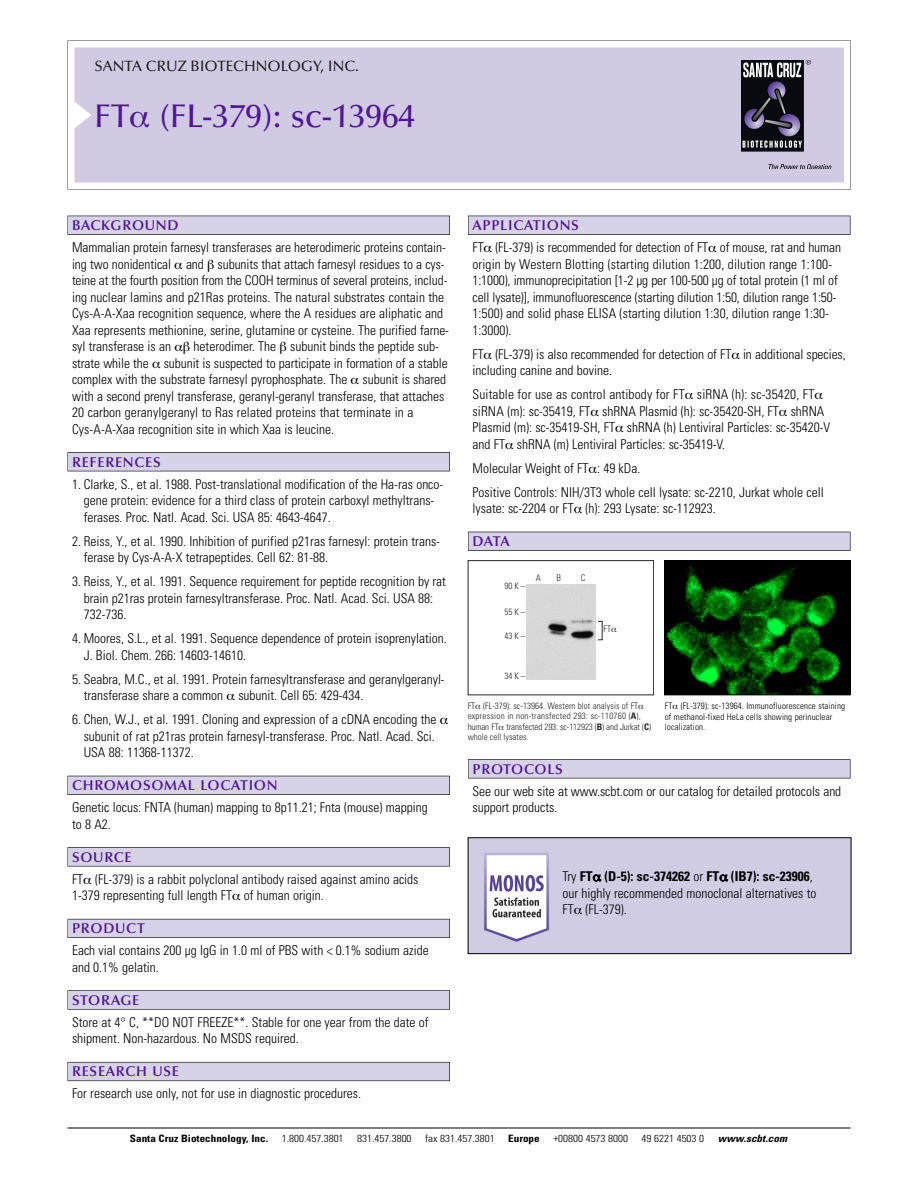
<style>
.page{position:relative;width:918px;height:1188px;background:#fff}
.page>*{position:absolute;margin:0;border:0;box-sizing:border-box;transform-origin:0 0}
.t1{font:500 33px "Optima";color:#511695}
.t2{font:500 15px "Optima";color:#231f20}
.t3{font:600 14.25px "Optima";letter-spacing:.05em;color:#511695}
.t4{font:300 condensed 13.5px/16.5px "Univers";color:#000}
.t5{font:300 condensed 10.2px "Univers";color:#000;scale:1.1 1}
.t6{font:700 condensed 10.2px "Univers";color:#000;scale:1.1 1}
.t7{font:italic 700 condensed 10.2px "Univers";letter-spacing:.005em;color:#000;scale:1.1 1}
.t8{font:9px/10.5px "Univers Condensed Light+UFMYNQ";letter-spacing:.005em;color:#272627}
.t9{font:300 condensed 9px/10.5px "Univers";letter-spacing:.015em;color:#000}
.s1{font-family:"Univers Condensed Bold+LAWOXN"}
.s2{font-weight:700}
</style>
<div class="page">
<svg style="left:68px;top:40px;width:783px;height:149px"></svg>
<div style="left:74px;top:47px;width:770px;height:135px;background:#d1cae3"></div>
<img style="left:741px;top:60px;width:90px;height:108px">
<div style="left:68px;top:216px;width:382px;height:19px;background:#525155"></div>
<div style="left:68px;top:216px;width:381px;height:18px;background:#d7d3e7"></div>
<div style="left:68px;top:452px;width:382px;height:19px;background:#525155"></div>
<div style="left:68px;top:453px;width:381px;height:18px;background:#d7d3e7"></div>
<div style="left:68px;top:776px;width:382px;height:19px;background:#525158"></div>
<div style="left:68px;top:776px;width:381px;height:18px;background:#d7d3e7"></div>
<div style="left:68px;top:847px;width:382px;height:19px;background:#575759"></div>
<div style="left:68px;top:848px;width:381px;height:18px;background:#d7d3e7"></div>
<div style="left:68px;top:919px;width:382px;height:19px;background:#5b5a62"></div>
<div style="left:68px;top:919px;width:381px;height:18px;background:#d7d3e7"></div>
<div style="left:68px;top:990px;width:382px;height:20px;background:#626263"></div>
<div style="left:68px;top:991px;width:381px;height:18px;background:#d7d3e7"></div>
<div style="left:68px;top:1062px;width:382px;height:19px;background:#66646d"></div>
<div style="left:68px;top:1063px;width:381px;height:18px;background:#d7d3e7"></div>
<div style="left:468px;top:216px;width:382px;height:19px;background:#525155"></div>
<div style="left:468px;top:216px;width:382px;height:18px;background:#d7d3e7"></div>
<div style="left:468px;top:532px;width:382px;height:19px;background:#515055"></div>
<div style="left:468px;top:532px;width:382px;height:18px;background:#d7d3e7"></div>
<div style="left:468px;top:759px;width:382px;height:19px;background:#545357"></div>
<div style="left:468px;top:760px;width:382px;height:18px;background:#d7d3e7"></div>
<hr style="left:68px;top:1128px;width:782px;height:1px;background:#000">
<img style="left:666px;top:562px;width:182px;height:131px">
<div style="left:664px;top:560px;width:186px;height:135px;border:1px solid #000"></div>
<div style="left:468px;top:560px;width:186px;height:135px;border:1px solid #272627"></div>
<img style="left:526px;top:584px;width:70px;height:95px">
<img style="left:470px;top:839px;width:379px;height:113px">
<div style="left:468px;top:837px;width:383px;height:117px;border:1px solid #000"></div>
<svg style="left:130px;top:112px;width:19px;height:16px"></svg>
<svg style="left:593px;top:875px;width:8px;height:6px"></svg>
<svg style="left:720px;top:875px;width:8px;height:6px"></svg>
<svg style="left:574px;top:908px;width:8px;height:6px"></svg>
<p class="t2" style="left:94px;top:61px;width:266px">SANTA CRUZ BIOTECHNOLOGY, INC.</p>
<h1 class="t1" style="left:94px;top:103px;width:322px">FT (FL-379): sc-13964</h1>
<p class="t3" style="left:72px;top:219px;width:108px">BACKGROUND</p>
<p class="t4" style="left:72px;top:240px;width:378px">Mammalian protein farnesyl transferases are heterodimeric proteins contain&shy;ing two nonidentical and subunits that attach farnesyl residues to a cys&shy;teine at the fourth position from the COOH terminus of several proteins, includ&shy;ing nuclear lamins and p21Ras proteins. The natural substrates contain the Cys-A-A-Xaa recognition sequence, where the A residues are aliphatic and Xaa represents methionine, serine, glutamine or cysteine. The purified farne&shy;syl transferase is an</p>
<p class="t4" style="left:72px;top:339px;width:377px;text-indent:122px">heterodimer. The subunit binds the peptide sub&shy;strate while the subunit is suspected to participate in formation of a stable complex with the substrate farnesyl pyrophosphate. The subunit is shared with a second prenyl transferase, geranyl-geranyl transferase, that attaches 20 carbon geranylgeranyl to Ras related proteins that terminate in a Cys-A-A-Xaa recognition site in which Xaa is leucine.</p>
<p class="t3" style="left:72px;top:456px;width:90px">REFERENCES</p>
<p class="t4" style="left:84px;top:477px;width:361px;text-indent:-12px">1. Clarke, S., et al. 1988. Post-translational modification of the Ha-ras onco&shy;gene protein: evidence for a third class of protein carboxyl methyltrans&shy;ferases. Proc. Natl. Acad. Sci. USA 85: 4643-4647.</p>
<p class="t4" style="left:84px;top:534px;width:358px;text-indent:-12px">2. Reiss, Y., et al. 1990. Inhibition of purified p21ras farnesyl: protein trans&shy;ferase by Cys-A-A-X tetrapeptides. Cell 62: 81-88.</p>
<p class="t4" style="left:84px;top:574px;width:364px;text-indent:-12px">3. Reiss, Y., et al. 1991. Sequence requirement for peptide recognition by rat brain p21ras protein farnesyltransferase. Proc. Natl. Acad. Sci. USA 88:<br>732-736.</p>
<p class="t4" style="left:84px;top:631px;width:365px;text-indent:-12px">4. Moores, S.L., et al. 1991. Sequence dependence of protein isoprenylation.<br>J. Biol. Chem. 266: 14603-14610.</p>
<p class="t4" style="left:84px;top:672px;width:362px;text-indent:-12px">5. Seabra, M.C., et al. 1991. Protein farnesyltransferase and geranylgeranyl&shy;transferase share a common subunit. Cell 65: 429-434.</p>
<p class="t4" style="left:84px;top:712px;width:354px;text-indent:-12px">6. Chen, W.J., et al. 1991. Cloning and expression of a cDNA encoding the subunit of rat p21ras protein farnesyl-transferase. Proc. Natl. Acad. Sci.<br>USA 88: 11368-11372.</p>
<p class="t3" style="left:72px;top:780px;width:207px">CHROMOSOMAL LOCATION</p>
<p class="t4" style="left:72px;top:800px;width:357px">Genetic locus: FNTA (human) mapping to 8p11.21; Fnta (mouse) mapping to 8 A2.</p>
<p class="t3" style="left:72px;top:851px;width:61px">SOURCE</p>
<p class="t4" style="left:72px;top:872px;width:348px">FT (FL-379) is a rabbit polyclonal antibody raised against amino acids<br>1-379 representing full length FT of human origin.</p>
<p class="t3" style="left:72px;top:923px;width:74px">PRODUCT</p>
<p class="t4" style="left:72px;top:943px;width:358px">Each vial contains 200 µg IgG in 1.0 ml of PBS with &lt; 0.1% sodium azide and 0.1% gelatin.</p>
<p class="t3" style="left:72px;top:994px;width:69px">STORAGE</p>
<p class="t4" style="left:72px;top:1015px;width:358px">Store at 4° C, **DO NOT FREEZE**. Stable for one year from the date of shipment. Non-hazardous. No MSDS required.</p>
<p class="t3" style="left:72px;top:1066px;width:109px">RESEARCH USE</p>
<p class="t4" style="left:72px;top:1087px;width:290px">For research use only, not for use in diagnostic procedures.</p>
<p class="t3" style="left:473px;top:219px;width:108px">APPLICATIONS</p>
<p class="t4" style="left:473px;top:240px;width:370px">FT (FL-379) is recommended for detection of FT of mouse, rat and human origin by Western Blotting (starting dilution 1:200, dilution range 1:100- 1:1000), immunoprecipitation [1-2 µg per 100-500 µg of total protein (1 ml of cell lysate)], immunofluorescence (starting dilution 1:50, dilution range 1:50- 1:500) and solid phase ELISA (starting dilution 1:30, dilution range 1:30- 1:3000).</p>
<p class="t4" style="left:473px;top:347px;width:375px">FT (FL-379) is also recommended for detection of FT in additional species, including canine and bovine.</p>
<p class="t4" style="left:473px;top:387px;width:359px">Suitable for use as control antibody for FT siRNA (h): sc-35420, FT siRNA (m): sc-35419, FT shRNA Plasmid (h): sc-35420-SH, FT shRNA Plasmid (m): sc-35419-SH, FT shRNA (h) Lentiviral Particles: sc-35420-V and FT shRNA (m) Lentiviral Particles: sc-35419-V.</p>
<p class="t4" style="left:473px;top:457px;width:353px;line-height:24px">Molecular Weight of FT : 49 kDa.<br>Positive Controls: NIH/3T3 whole cell lysate: sc-2210, Jurkat whole cell</p>
<p class="t4" style="left:473px;top:501px;width:245px">lysate: sc-2204 or FT (h): 293 Lysate: sc-112923.</p>
<p class="t3" style="left:473px;top:536px;width:39px">DATA</p>
<p class="t8" style="left:504px;top:582px;width:22px">90K–</p>
<p class="t8" style="left:504px;top:607px;width:22px">55K–</p>
<p class="t8" style="left:504px;top:631px;width:22px">43K–</p>
<p class="t8" style="left:504px;top:671px;width:22px">34K–</p>
<p class="t8" style="left:536px;top:573px;width:7px">A</p>
<p class="t8" style="left:556px;top:573px;width:6px">B</p>
<p class="t8" style="left:581px;top:573px;width:6px">C</p>
<p class="t8" style="left:603px;top:625px;width:9px">FT</p>
<p class="t8" style="left:468px;top:701px;width:185px">FT (FL-379): sc-13964. Western blot analysis of FT expression in non-transfected 293: sc-110760 (<span class="s1">A</span>), human FT transfected 293: sc-112923 (<span class="s1">B</span>) and Jurkat (<span class="s1">C</span>) whole cell lysates.</p>
<p class="t9" style="left:665px;top:702px;width:182px">FT (FL-379): sc-13964. Immunofluorescence staining of methanol-fixed HeLa cells showing perinuclear localization.</p>
<p class="t3" style="left:473px;top:763px;width:92px">PROTOCOLS</p>
<p class="t4" style="left:473px;top:784px;width:370px">See our web site at www.scbt.com or our catalog for detailed protocols and support products.</p>
<p class="t4" style="left:563px;top:869px;width:256px">Try <span class="s2">FT (D-5): sc-374262</span> or <span class="s2">FT (IB7): sc-23906</span>, our highly recommended monoclonal alternatives to<br>FT (FL-379).</p>
<p class="t6" style="left:130px;top:1135px;width:127px">Santa Cruz Biotechnology, Inc.</p>
<p class="t5" style="left:282px;top:1135px;width:58px">1.800.457.3801</p>
<p class="t5" style="left:357px;top:1135px;width:51px">831.457.3800</p>
<p class="t5" style="left:425px;top:1135px;width:65px">fax 831.457.3801</p>
<p class="t6" style="left:508px;top:1135px;width:30px">Europe</p>
<p class="t5" style="left:553px;top:1135px;width:69px">+00800 4573 8000</p>
<p class="t5" style="left:642px;top:1135px;width:58px">49 6221 4503 0</p>
<p class="t7" style="left:718px;top:1135px;width:64px">www.scbt.com</p>
</div>
